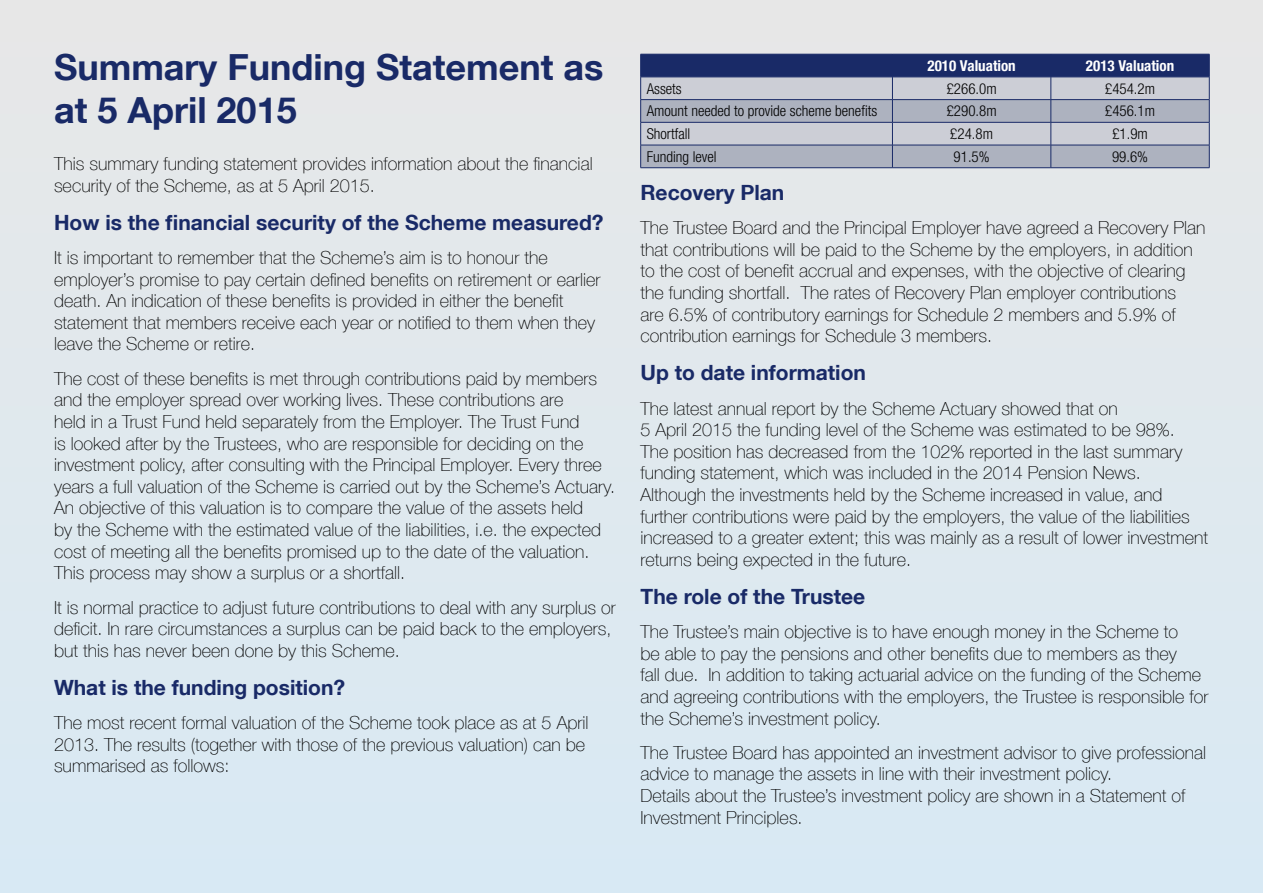
<style>
.page{position:relative;width:1263px;height:893px;background:#dfe9ee}
.page>*{position:absolute;margin:0;border:0;box-sizing:border-box;transform-origin:0 0}
.t1{font:700 36px/43.2px "Helvetica Neue LT Com";color:#192a67}
.t2{font:700 21px "Helvetica Neue LT Com";color:#192a67}
.t3{font:100 18px/21.6px "Helvetica Neue LT Com";color:#000}
.t4{font:300 condensed 15px "Helvetica Neue LT Com";color:#000}
.t5{font:700 condensed 15px "Helvetica Neue LT Com";color:#fff}
</style>
<div class="page">
<svg style="left:640px;top:54px;width:570px;height:114px;background:#959cb2"></svg>
<hr style="left:640px;top:167px;width:252px;height:1px;background:#192a67">
<hr style="left:892px;top:167px;width:159px;height:1px;background:#192a67">
<hr style="left:1051px;top:167px;width:158px;height:1px;background:#192a67">
<h1 class="t1" style="left:54px;top:44px;width:551px">Summary Funding Statement as at 5 April 2015</h1>
<p class="t3" style="left:54px;top:153px;width:540px">This summary funding statement provides information about the financial security of the Scheme, as at 5 April 2015.</p>
<p class="t2" style="left:54px;top:209px;width:551px">How is the financial security of the Scheme measured?</p>
<p class="t3" style="left:54px;top:247px;width:548px">It is important to remember that the Scheme’s aim is to honour the employer’s promise to pay certain defined benefits on retirement or earlier death. An indication of these benefits is provided in either the benefit statement that members receive each year or notified to them when they leave the Scheme or retire.</p>
<p class="t3" style="left:54px;top:367px;width:563px">The cost of these benefits is met through contributions paid by members and the employer spread over working lives. These contributions are<br>held in a Trust Fund held separately from the Employer. The Trust Fund<br>is looked after by the Trustees, who are responsible for deciding on the investment policy, after consulting with the Principal Employer. Every three years a full valuation of the Scheme is carried out by the Scheme’s Actuary.<br>An objective of this valuation is to compare the value of the assets held<br>by the Scheme with the estimated value of the liabilities, i.e. the expected cost of meeting all the benefits promised up to the date of the valuation.<br>This process may show a surplus or a shortfall.</p>
<p class="t3" style="left:54px;top:596px;width:563px">It is normal practice to adjust future contributions to deal with any surplus or deficit. In rare circumstances a surplus can be paid back to the employers, but this has never been done by this Scheme.</p>
<p class="t2" style="left:54px;top:674px;width:293px">What is the funding position?</p>
<p class="t3" style="left:54px;top:712px;width:536px">The most recent formal valuation of the Scheme took place as at 5 April<br>2013. The results (together with those of the previous valuation) can be summarised as follows:</p>
<p class="t5" style="left:927px;top:57px;width:90px">2010 Valuation</p>
<p class="t5" style="left:1086px;top:57px;width:90px">2013 Valuation</p>
<p class="t4" style="left:647px;top:80px;width:37px">Assets</p>
<p class="t4" style="left:947px;top:80px;width:51px">£266.0m</p>
<p class="t4" style="left:1105px;top:80px;width:51px">£454.2m</p>
<p class="t4" style="left:647px;top:102px;width:232px">Amount needed to provide scheme benefits</p>
<p class="t4" style="left:947px;top:102px;width:51px">£290.8m</p>
<p class="t4" style="left:1105px;top:102px;width:51px">£456.1m</p>
<p class="t4" style="left:647px;top:125px;width:45px">Shortfall</p>
<p class="t4" style="left:950px;top:125px;width:44px">£24.8m</p>
<p class="t4" style="left:1112px;top:125px;width:37px">£1.9m</p>
<p class="t4" style="left:647px;top:148px;width:71px">Funding level</p>
<p class="t4" style="left:954px;top:148px;width:38px">91.5%</p>
<p class="t4" style="left:1112px;top:148px;width:38px">99.6%</p>
<p class="t2" style="left:640px;top:179px;width:145px">Recovery Plan</p>
<p class="t3" style="left:640px;top:217px;width:567px">The Trustee Board and the Principal Employer have agreed a Recovery Plan that contributions will be paid to the Scheme by the employers, in addition to the cost of benefit accrual and expenses, with the objective of clearing the funding shortfall. The rates of Recovery Plan employer contributions<br>are 6.5% of contributory earnings for Schedule 2 members and 5.9% of contribution earnings for Schedule 3 members.</p>
<p class="t2" style="left:640px;top:359px;width:227px">Up to date information</p>
<p class="t3" style="left:640px;top:397px;width:569px">The latest annual report by the Scheme Actuary showed that on<br>5 April 2015 the funding level of the Scheme was estimated to be 98%.<br>The position has decreased from the 102% reported in the last summary funding statement, which was included in the 2014 Pension News.<br>Although the investments held by the Scheme increased in value, and further contributions were paid by the employers, the value of the liabilities increased to a greater extent; this was mainly as a result of lower investment returns being expected in the future.</p>
<p class="t2" style="left:640px;top:583px;width:226px">The role of the Trustee</p>
<p class="t3" style="left:640px;top:621px;width:570px">The Trustee’s main objective is to have enough money in the Scheme to<br>be able to pay the pensions and other benefits due to members as they<br>fall due. In addition to taking actuarial advice on the funding of the Scheme and agreeing contributions with the employers, the Trustee is responsible for the Scheme’s investment policy.</p>
<p class="t3" style="left:640px;top:741px;width:567px">The Trustee Board has appointed an investment advisor to give professional advice to manage the assets in line with their investment policy.<br>Details about the Trustee’s investment policy are shown in a Statement of Investment Principles.</p>
</div>
